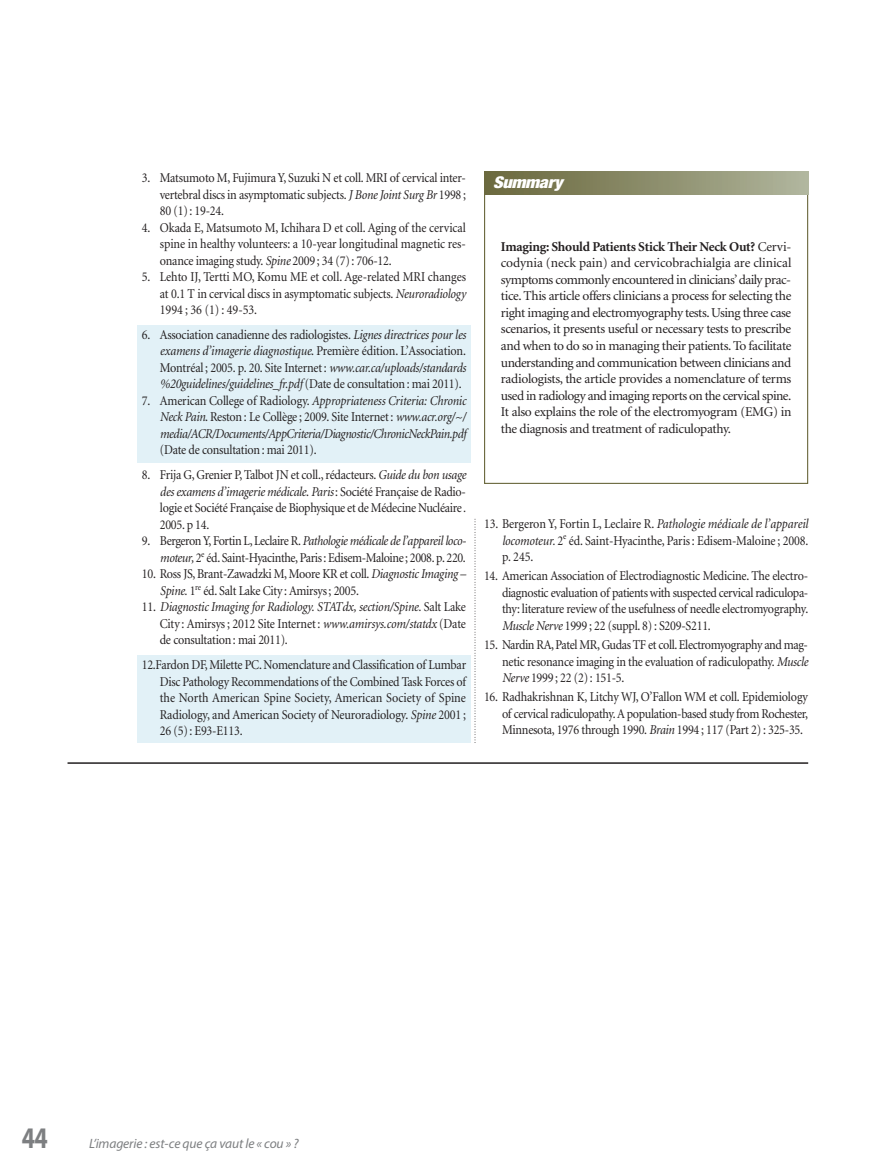
<style>
.page{position:relative;width:878px;height:1175px;background:#fff}
.page>*{position:absolute;margin:0;border:0;box-sizing:border-box;transform-origin:0 0}
.t1{font:700 30px "Myriad Pro";color:#7d7f81;scale:.8 1}
.t2{font:italic 900 condensed 16.2px "Helvetica Neue";letter-spacing:-.015em;color:#fff;scale:1.11 1}
.t3{font:13.5px/16.5px "Minion";letter-spacing:-.02em;color:#231f20;text-align:justify;scale:.9 1}
.t4{font:13.5px/16.5px "Minion";letter-spacing:-.02em;color:#231f20;text-align:justify}
.t5{font:italic 13.5px/16.5px "Minion";letter-spacing:-.025em;color:#231f20;text-align:justify;scale:.9 1}
.t6{font:italic 13.5px "Myriad Pro";letter-spacing:-.01em;color:#7d7f81}
.s1{font-style:italic}
.s2{font-style:normal}
.s3{font-weight:700}
</style>
<div class="page">
<svg style="left:474px;top:519px;width:1px;height:222px"></svg>
<div style="left:137px;top:325px;width:333px;height:137px;background:#e2f1f7"></div>
<div style="left:137px;top:655px;width:333px;height:87px;background:#e2f1f7"></div>
<div style="left:484px;top:172px;width:324px;height:22px;background:linear-gradient(to right,#69673b,#afb49b)"></div>
<hr style="left:68px;top:762px;width:740px;height:2px;background:#231f20">
<p class="t3" style="left:160px;top:171px;width:342px;text-indent:-18px">3. Matsumoto M, Fujimura Y, Suzuki N et coll. MRI of cervical inter&shy;vertebral discs in asymptomatic subjects. <span class="s1">J Bone Joint Surg Br</span> 1998 ; 80 (1) : 19-24.</p>
<p class="t3" style="left:160px;top:220px;width:341px;text-indent:-18px">4. Okada E, Matsumoto M, Ichihara D et coll. Aging of the cervical spine in healthy volunteers: a 10-year longitudinal magnetic res - onance imaging study. <span class="s1">Spine</span> 2009 ; 34 (7) : 706-12.</p>
<p class="t3" style="left:160px;top:270px;width:342px;text-indent:-18px">5. Lehto IJ, Tertti MO, Komu ME et coll. Age-related MRI changes at 0.1 T in cervical discs in asymptomatic subjects. <span class="s1">Neuroradiology </span>1994 ; 36 (1) : 49-53.</p>
<p class="t3" style="left:160px;top:327px;width:341px;text-indent:-18px">6. Association canadienne des radiologistes. <span class="s1">Lignes directrices pour les examens d’imagerie diagnostique</span>. Première édition. L’Association.<br>Montréal ; 2005. p. 20. Site Internet : <span class="s1">www.car.ca/uploads/standards %20guidelines/guidelines_fr.pdf</span> (Date de consultation : mai 2011).</p>
<p class="t5" style="left:160px;top:393px;width:342px;text-indent:-18px"><span class="s2">7. American College of Radiology.</span> Appropriateness Criteria: Chronic Neck Pain<span class="s2">. Reston : Le Collège ; 2009. Site Internet :</span> www.acr.org/~/ media/ACR/Documents/AppCriteria/Diagnostic/ChronicNeckPain.pdf</p>
<p class="t3" style="left:160px;top:443px;width:176px">(Date de consultation : mai 2011).</p>
<p class="t3" style="left:160px;top:468px;width:342px;text-indent:-18px">8. Frija G, Grenier P, Talbot JN et coll., rédacteurs. <span class="s1">Guide du bon usage des examens d’imagerie médicale</span>. <span class="s1">Paris</span> : Société Française de Radio - logie et Société Française de Biophysique et de Médecine Nucléaire <span class="s1">.<br></span>2005. p 14.</p>
<p class="t3" style="left:142px;top:534px;width:362px;text-align:right">9. Bergeron Y, Fortin L, Leclaire R. <span class="s1">Pathologie médicale de l’appareil loco - moteur,</span> 2<sup>e</sup> éd. Saint-Hyacinthe, Paris : Edisem-Maloine ; 2008. p. 220.</p>
<p class="t3" style="left:160px;top:567px;width:342px;text-indent:-18px">10. Ross JS, Brant-Zawadzki M, Moore KR et coll. <span class="s1">Diagnostic Imaging –<br>Spine.</span> 1<sup>re</sup> éd. Salt Lake City : Amirsys ; 2005.</p>
<p class="t5" style="left:160px;top:600px;width:342px;text-indent:-18px"><span class="s2">11.</span> Diagnostic Imaging for Radiology. STATdx, section/Spine. <span class="s2">Salt Lake City : Amirsys ; 2012 Site Internet :</span> www.amirsys.com/statdx <span class="s2">(Date de consultation : mai 2011).</span></p>
<p class="t3" style="left:160px;top:657px;width:342px;text-indent:-18px">12.Fardon DF, Milette PC. Nomenclature and Classification of Lumbar Disc Pathology Recommendations of the Combined Task Forces of the North American Spine Society, American Society of Spine Radiology, and American Society of Neuroradiology. <span class="s1">Spine</span> 2001 ; 26 (5) : E93-E113.</p>
<p class="t2" style="left:493px;top:177px;width:64px">Summary</p>
<p class="t4" style="left:501px;top:239px;width:292px"><span class="s3">Imaging: Should Patients Stick Their Neck Out?</span> Cervi - codynia (neck pain) and cervicobrachialgia are clinical symptoms commonly encountered in clinicians’ daily prac&shy;tice. This article offers clinicians a process for selecting the right imaging and electromyography tests. Using three case scenarios, it presents useful or necessary tests to prescribe and when to do so in managing their patients. To facilitate understanding and communication between clinicians and radiologists, the article provides a nomenclature of terms used in radiology and imaging reports on the cervical spine.<br>It also explains the role of the electromyogram (EMG) in the diagnosis and treatment of radiculopathy.</p>
<p class="t3" style="left:502px;top:516px;width:342px;text-indent:-18px">13. Bergeron Y, Fortin L, Leclaire R. <span class="s1">Pathologie médicale de l’appareil locomoteur.</span> 2<sup>e</sup> éd. Saint-Hyacinthe, Paris : Edisem-Maloine ; 2008. p. 245.</p>
<p class="t3" style="left:502px;top:569px;width:342px;text-indent:-18px">14. American Association of Electrodiagnostic Medicine. The electro&shy;diagnostic evaluation of patients with suspected cervical radiculopa&shy;thy: literature review of the usefulness of needle electromyography.<br><span class="s1">Muscle Nerve</span> 1999 ; 22 (suppl. 8) : S209-S211.</p>
<p class="t3" style="left:502px;top:637px;width:342px;text-indent:-18px">15. Nardin RA, Patel MR, Gudas TF et coll. Electromyography and mag&shy;netic resonance imaging in the evaluation of radiculopathy. <span class="s1">Muscle Nerve</span> 1999 ; 22 (2) : 151-5.</p>
<p class="t3" style="left:502px;top:690px;width:341px;text-indent:-18px">16. Radhakrishnan K, Litchy WJ, O’Fallon WM et coll. Epidemiology of cervical radiculopathy. A population-based study from Rochester, Minnesota, 1976 through 1990. <span class="s1">Brain</span> 1994 ; 117 (Part 2) : 325-35.</p>
<h1 class="t1" style="left:22px;top:1126px;width:34px">44</h1>
<p class="t6" style="left:89px;top:1138px;width:211px">L’imagerie : est-ce que ça vaut le « cou » ?</p>
</div>
